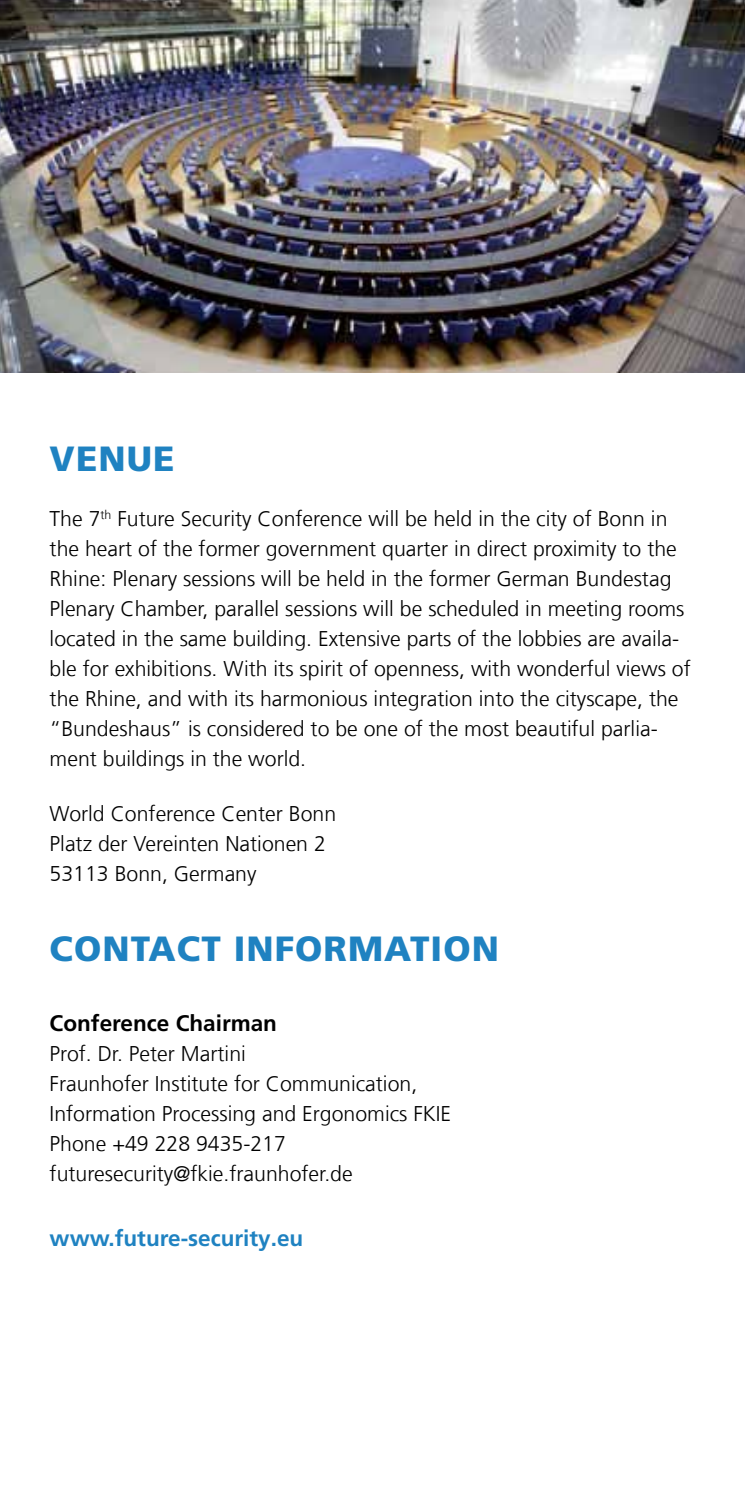
<style>
.page{position:relative;width:745px;height:1489px;background:#fff}
.page>*{position:absolute;margin:0;border:0;box-sizing:border-box;transform-origin:0 0}
.t1{font:900 35px "Frutiger LT Com";letter-spacing:.03em;color:#1f82c1}
.t2{font:700 22.5px "Frutiger LT Com";color:#1f82c1}
.t3{font:700 22.5px "Frutiger LT Com";color:#000}
.t4{font:300 21.25px/30px "Frutiger LT Com";color:#000}
</style>
<div class="page">
<img style="left:0;top:0;width:744px;height:372px">
<h1 class="t1" style="left:50px;top:437px;width:126px">VENUE</h1>
<p class="t4" style="left:50px;top:503px;width:642px">The 7<sup>th</sup> Future Security Conference will be held in the city of Bonn in the heart of the former government quarter in direct proximity to the Rhine: Plenary sessions will be held in the former German Bundestag Plenary Chamber, parallel sessions will be scheduled in meeting rooms located in the same building. Extensive parts of the lobbies are availa&shy;ble for exhibitions. With its spirit of openness, with wonderful views of the Rhine, and with its harmonious integration into the cityscape, the “Bundeshaus” is considered to be one of the most beautiful parlia&shy;ment buildings in the world.</p>
<p class="t4" style="left:50px;top:798px;width:288px">World Conference Center Bonn<br>Platz der Vereinten Nationen 2<br>53113 Bonn, Germany</p>
<h1 class="t1" style="left:50px;top:927px;width:450px">CONTACT INFORMATION</h1>
<p class="t3" style="left:50px;top:1010px;width:229px">Conference Chairman</p>
<p class="t4" style="left:50px;top:1038px;width:403px">Prof. Dr. Peter Martini<br>Fraunhofer Institute for Communication, Information Processing and Ergonomics FKIE Phone +49 228 9435-217 futuresecurity@fkie.fraunhofer.de</p>
<p class="t2" style="left:50px;top:1225px;width:255px">www.future-security.eu</p>
</div>
